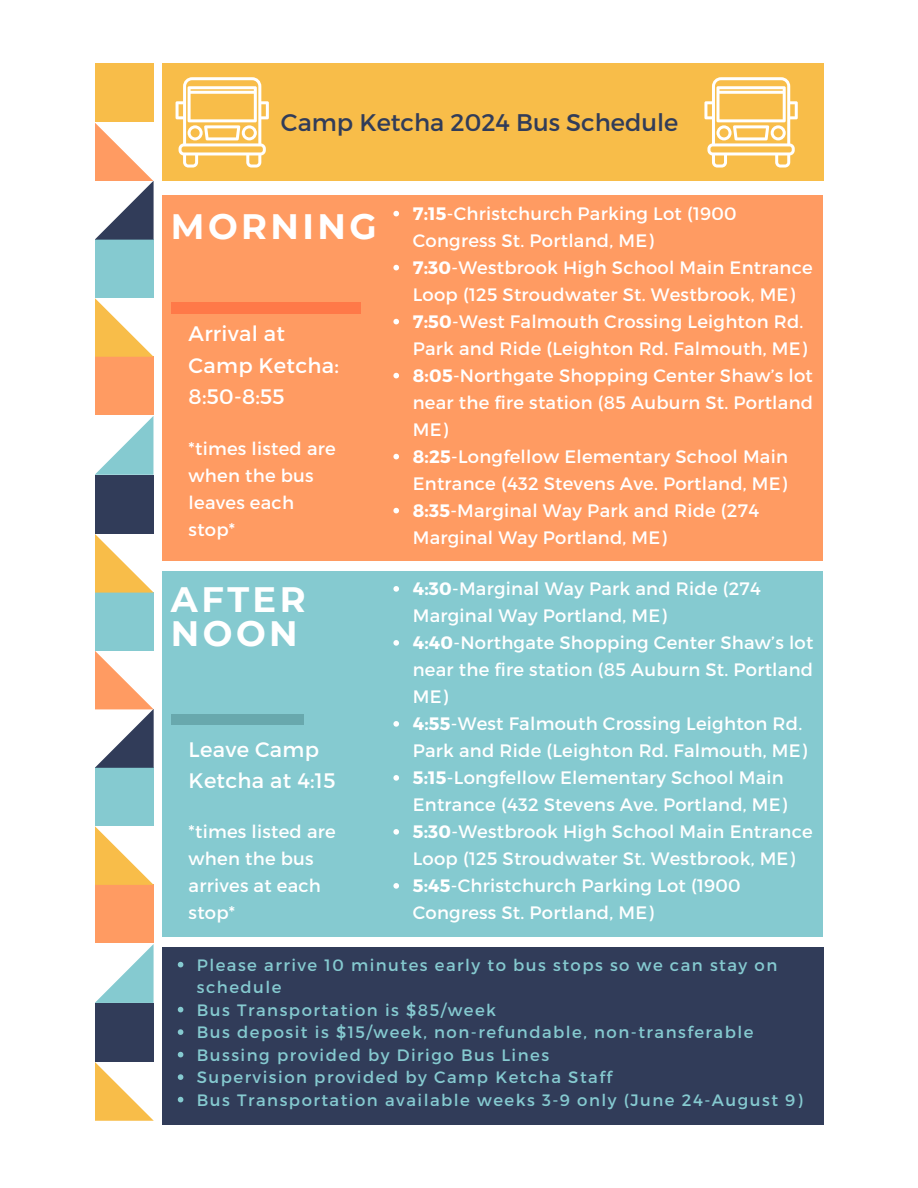
<style>
.page{position:relative;width:918px;height:1188px;background:#fff}
.page>*{position:absolute;margin:0;border:0;box-sizing:border-box;transform-origin:0 0}
.t1{font:700 35.25px/34.3px "Montserrat";letter-spacing:.1em;color:#fff}
.t2{font:24px "Montserrat";color:#313c59}
.t3{font:21px/31.5px "Montserrat";letter-spacing:.015em;color:#fff}
.t4{font:18px/27px "Montserrat";letter-spacing:.015em;color:#fff}
.t5{font:16.5px/22.5px "Montserrat";letter-spacing:.09em;color:#85cad0}
.s1{font-weight:700}
</style>
<div class="page">
<div style="left:95px;top:63px;width:59px;height:59px;background:#f8bd49"></div>
<div style="left:95px;top:592px;width:59px;height:59px;background:#85cad0"></div>
<div style="left:95px;top:239px;width:59px;height:59px;background:#85cad0"></div>
<div style="left:95px;top:767px;width:59px;height:59px;background:#85cad0"></div>
<div style="left:95px;top:475px;width:59px;height:59px;background:#313c59"></div>
<div style="left:95px;top:1003px;width:59px;height:59px;background:#313c59"></div>
<div style="left:95px;top:356px;width:59px;height:59px;background:#ff9b62"></div>
<div style="left:95px;top:884px;width:59px;height:59px;background:#ff9b62"></div>
<svg style="left:95px;top:123px;width:59px;height:117px"></svg>
<svg style="left:95px;top:651px;width:59px;height:117px"></svg>
<svg style="left:95px;top:416px;width:58px;height:59px"></svg>
<svg style="left:95px;top:944px;width:59px;height:59px"></svg>
<svg style="left:95px;top:298px;width:58px;height:59px"></svg>
<svg style="left:95px;top:826px;width:58px;height:59px"></svg>
<svg style="left:95px;top:534px;width:59px;height:59px"></svg>
<svg style="left:95px;top:1062px;width:59px;height:59px"></svg>
<div style="left:162px;top:947px;width:661px;height:178px;background:#313c59"></div>
<div style="left:162px;top:571px;width:661px;height:366px;background:#85cad0"></div>
<div style="left:162px;top:196px;width:661px;height:365px;background:#ff9b62"></div>
<div style="left:162px;top:63px;width:661px;height:118px;background:#f8bd49"></div>
<div style="left:171px;top:302px;width:189px;height:11px;background:#ff7948"></div>
<div style="left:171px;top:714px;width:132px;height:11px;background:#68a8ad"></div>
<svg style="left:176px;top:77px;width:93px;height:90px"></svg>
<svg style="left:393px;top:211px;width:6px;height:5px"></svg>
<svg style="left:393px;top:265px;width:6px;height:5px"></svg>
<svg style="left:393px;top:319px;width:6px;height:5px"></svg>
<svg style="left:393px;top:373px;width:6px;height:5px"></svg>
<svg style="left:393px;top:454px;width:6px;height:5px"></svg>
<svg style="left:393px;top:508px;width:6px;height:5px"></svg>
<svg style="left:178px;top:962px;width:5px;height:5px"></svg>
<svg style="left:178px;top:1007px;width:5px;height:5px"></svg>
<svg style="left:178px;top:1029px;width:5px;height:6px"></svg>
<svg style="left:178px;top:1052px;width:5px;height:5px"></svg>
<svg style="left:178px;top:1074px;width:5px;height:6px"></svg>
<svg style="left:178px;top:1097px;width:5px;height:5px"></svg>
<svg style="left:704px;top:77px;width:94px;height:90px"></svg>
<svg style="left:393px;top:586px;width:6px;height:6px"></svg>
<svg style="left:393px;top:640px;width:6px;height:6px"></svg>
<svg style="left:393px;top:721px;width:6px;height:6px"></svg>
<svg style="left:393px;top:775px;width:6px;height:6px"></svg>
<svg style="left:393px;top:829px;width:6px;height:6px"></svg>
<svg style="left:393px;top:883px;width:6px;height:6px"></svg>
<p class="t2" style="left:281px;top:106px;width:399px">Camp Ketcha 2024 Bus Schedule</p>
<p class="t1" style="left:171px;top:209px;width:207px">MORNING</p>
<p class="t3" style="left:189px;top:317px;width:152px">Arrival at<br>Camp Ketcha:<br>8:50-8:55</p>
<p class="t4" style="left:189px;top:434px;width:149px">*times listed are when the bus leaves each stop*</p>
<h2 class="t1" style="left:171px;top:582px;width:136px">AFTER<br>NOON</h2>
<p class="t3" style="left:189px;top:733px;width:148px">Leave Camp<br>Ketcha at 4:15</p>
<p class="t4" style="left:189px;top:817px;width:149px">*times listed are when the bus arrives at each stop*</p>
<p class="t4" style="left:413px;top:199px;width:325px"><span class="s1">7:15</span>-Christchurch Parking Lot (1900<br>Congress St. Portland, ME)</p>
<p class="t4" style="left:413px;top:253px;width:402px"><span class="s1">7:30</span>-Westbrook High School Main Entrance<br>Loop (125 Stroudwater St. Westbrook, ME)</p>
<p class="t4" style="left:413px;top:307px;width:396px"><span class="s1">7:50</span>-West Falmouth Crossing Leighton Rd.<br>Park and Ride (Leighton Rd. Falmouth, ME)</p>
<p class="t4" style="left:413px;top:361px;width:402px;text-align:justify"><span class="s1">8:05</span>-Northgate Shopping Center Shaw’s lot near the fire station (85 Auburn St. Portland ME)</p>
<p class="t4" style="left:413px;top:442px;width:377px"><span class="s1">8:25</span>-Longfellow Elementary School Main<br>Entrance (432 Stevens Ave. Portland, ME)</p>
<p class="t4" style="left:413px;top:496px;width:348px"><span class="s1">8:35</span>-Marginal Way Park and Ride (274<br>Marginal Way Portland, ME)</p>
<p class="t4" style="left:413px;top:574px;width:350px"><span class="s1">4:30</span>-Marginal Way Park and Ride (274<br>Marginal Way Portland, ME)</p>
<p class="t4" style="left:413px;top:628px;width:402px;text-align:justify"><span class="s1">4:40</span>-Northgate Shopping Center Shaw’s lot near the fire station (85 Auburn St. Portland ME)</p>
<p class="t4" style="left:413px;top:709px;width:396px"><span class="s1">4:55</span>-West Falmouth Crossing Leighton Rd.<br>Park and Ride (Leighton Rd. Falmouth, ME)</p>
<p class="t4" style="left:413px;top:763px;width:376px"><span class="s1">5:15</span>-Longfellow Elementary School Main<br>Entrance (432 Stevens Ave. Portland, ME)</p>
<p class="t4" style="left:413px;top:817px;width:402px"><span class="s1">5:30</span>-Westbrook High School Main Entrance<br>Loop (125 Stroudwater St. Westbrook, ME)</p>
<p class="t4" style="left:413px;top:871px;width:329px"><span class="s1">5:45</span>-Christchurch Parking Lot (1900<br>Congress St. Portland, ME)</p>
<p class="t5" style="left:197px;top:953px;width:582px">Please arrive 10 minutes early to bus stops so we can stay on schedule</p>
<h1 class="t5" style="left:197px;top:998px;width:301px">Bus Transportation is $85/week</h1>
<h3 class="t5" style="left:197px;top:1020px;width:558px">Bus deposit is $15/week, non-refundable, non-transferable</h3>
<p class="t5" style="left:197px;top:1043px;width:354px">Bussing provided by Dirigo Bus Lines</p>
<h1 class="t5" style="left:197px;top:1065px;width:417px">Supervision provided by Camp Ketcha Staff</h1>
<h3 class="t5" style="left:197px;top:1088px;width:607px">Bus Transportation available weeks 3-9 only (June 24-August 9)</h3>
</div>
